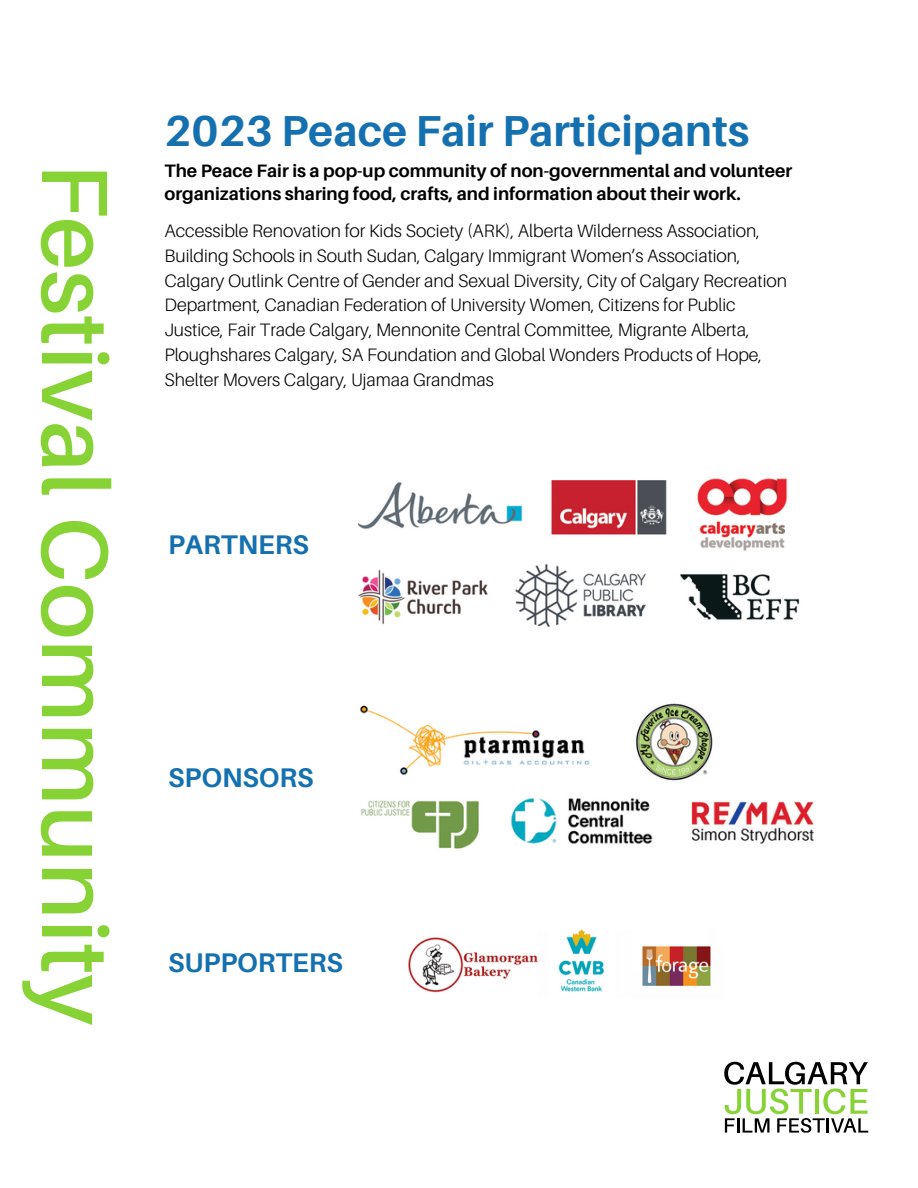
<style>
.page{position:relative;width:918px;height:1188px;background:#fff}
.page>*{position:absolute;margin:0;border:0;box-sizing:border-box;transform-origin:0 0}
.t1{font:600 94.2px "Aileron";color:#87d336}
.t2{font:700 43.35px "Aileron";color:#1470af}
.t3{font:700 27px "Aileron";color:#1470af}
.t4{font:300 18px/24.8px "Aileron";color:#000}
.t5{font:700 18px/22.5px "Aileron";color:#000}
</style>
<div class="page">
<svg style="left:724px;top:1062px;width:144px;height:71px"></svg>
<img style="left:357px;top:478px;width:443px;height:149px">
<img style="left:360px;top:703px;width:455px;height:146px">
<img style="left:408px;top:929px;width:197px;height:64px">
<img style="left:642px;top:946px;width:69px;height:40px">
<h1 class="t2" style="left:164px;top:104px;width:586px">2023 Peace Fair Participants</h1>
<p class="t1" style="left:133px;top:163px;width:864px;rotate:90deg">Festival Community</p>
<h3 class="t5" style="left:164px;top:160px;width:629px">The Peace Fair is a pop-up community of non-governmental and volunteer organizations sharing food, crafts, and information about their work.</h3>
<h2 class="t4" style="left:164px;top:218px;width:624px">Accessible Renovation for Kids Society (ARK), Alberta Wilderness Association, Building Schools in South Sudan, Calgary Immigrant Women’s Association, Calgary Outlink Centre of Gender and Sexual Diversity, City of Calgary Recreation Department, Canadian Federation of University Women, Citizens for Public Justice, Fair Trade Calgary, Mennonite Central Committee, Migrante Alberta, Ploughshares Calgary, SA Foundation and Global Wonders Products of Hope, Shelter Movers Calgary, Ujamaa Grandmas</h2>
<p class="t3" style="left:168px;top:527px;width:142px">PARTNERS</p>
<h3 class="t3" style="left:168px;top:761px;width:147px">SPONSORS</h3>
<h3 class="t3" style="left:168px;top:945px;width:176px">SUPPORTERS</h3>
</div>
